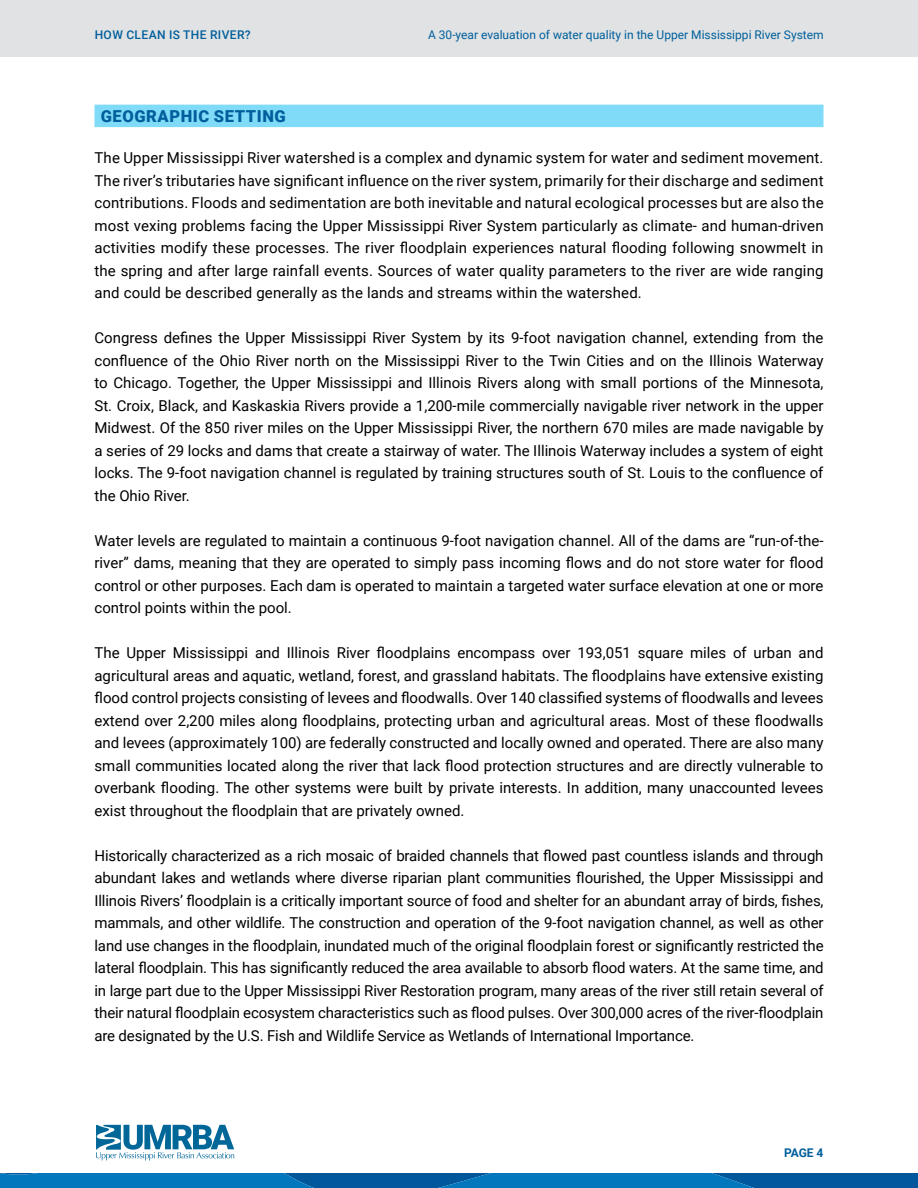
<style>
.page{position:relative;width:918px;height:1188px;background:#fff}
.page>*{position:absolute;margin:0;border:0;box-sizing:border-box;transform-origin:0 0}
.t1{font:900 16.5px "Roboto";letter-spacing:.035em;color:#005f9c}
.Body{font:15px/22.5px "Roboto";color:#000;text-align:justify}
.t2{font:12px "Roboto";color:#005f9c}
.t3{font:500 12px "Roboto";letter-spacing:.035em;color:#005f9c}
.t4{font:700 12px "Roboto";color:#005f9c}
</style>
<div class="page">
<svg style="left:0;top:1174px;width:918px;height:14px;background:#026bb0"></svg>
<div style="left:0;top:0;width:918px;height:56px;background:#e0e2e3"></div>
<svg style="left:96px;top:1125px;width:138px;height:36px"></svg>
<div style="left:94px;top:105px;width:730px;height:22px;background:#80dbf8"></div>
<p class="t3" style="left:95px;top:26px;width:157px">HOW CLEAN IS THE RIVER?</p>
<p class="t2" style="left:428px;top:26px;width:397px">A 30-year evaluation of water quality in the Upper Mississippi River System</p>
<h2 class="t1" style="left:101px;top:104px;width:187px">GEOGRAPHIC SETTING</h2>
<p class="Body" style="left:94px;top:146px;width:731px">The Upper Mississippi River watershed is a complex and dynamic system for water and sediment movement.<br>The river’s tributaries have significant influence on the river system, primarily for their discharge and sediment contributions. Floods and sedimentation are both inevitable and natural ecological processes but are also the most vexing problems facing the Upper Mississippi River System particularly as climate- and human-driven activities modify these processes. The river floodplain experiences natural flooding following snowmelt in the spring and after large rainfall events. Sources of water quality parameters to the river are wide ranging and could be described generally as the lands and streams within the watershed.</p>
<p class="Body" style="left:94px;top:326px;width:731px">Congress defines the Upper Mississippi River System by its 9-foot navigation channel, extending from the confluence of the Ohio River north on the Mississippi River to the Twin Cities and on the Illinois Waterway to Chicago. Together, the Upper Mississippi and Illinois Rivers along with small portions of the Minnesota, St. Croix, Black, and Kaskaskia Rivers provide a 1,200-mile commercially navigable river network in the upper Midwest. Of the 850 river miles on the Upper Mississippi River, the northern 670 miles are made navigable by a series of 29 locks and dams that create a stairway of water. The Illinois Waterway includes a system of eight locks. The 9-foot navigation channel is regulated by training structures south of St. Louis to the confluence of the Ohio River.</p>
<p class="Body" style="left:94px;top:528px;width:731px">Water levels are regulated to maintain a continuous 9-foot navigation channel. All of the dams are “run-of-the&shy;river” dams, meaning that they are operated to simply pass incoming flows and do not store water for flood control or other purposes. Each dam is operated to maintain a targeted water surface elevation at one or more control points within the pool.</p>
<p class="Body" style="left:94px;top:641px;width:731px">The Upper Mississippi and Illinois River floodplains encompass over 193,051 square miles of urban and agricultural areas and aquatic, wetland, forest, and grassland habitats. The floodplains have extensive existing flood control projects consisting of levees and floodwalls. Over 140 classified systems of floodwalls and levees extend over 2,200 miles along floodplains, protecting urban and agricultural areas. Most of these floodwalls and levees (approximately 100) are federally constructed and locally owned and operated. There are also many small communities located along the river that lack flood protection structures and are directly vulnerable to overbank flooding. The other systems were built by private interests. In addition, many unaccounted levees exist throughout the floodplain that are privately owned.</p>
<p class="Body" style="left:94px;top:843px;width:731px">Historically characterized as a rich mosaic of braided channels that flowed past countless islands and through abundant lakes and wetlands where diverse riparian plant communities flourished, the Upper Mississippi and Illinois Rivers’ floodplain is a critically important source of food and shelter for an abundant array of birds, fishes, mammals, and other wildlife. The construction and operation of the 9-foot navigation channel, as well as other land use changes in the floodplain, inundated much of the original floodplain forest or significantly restricted the lateral floodplain. This has significantly reduced the area available to absorb flood waters. At the same time, and in large part due to the Upper Mississippi River Restoration program, many areas of the river still retain several of their natural floodplain ecosystem characteristics such as flood pulses. Over 300,000 acres of the river-floodplain are designated by the U.S. Fish and Wildlife Service as Wetlands of International Importance.</p>
<p class="t4" style="left:784px;top:1144px;width:41px">PAGE 4</p>
</div>
